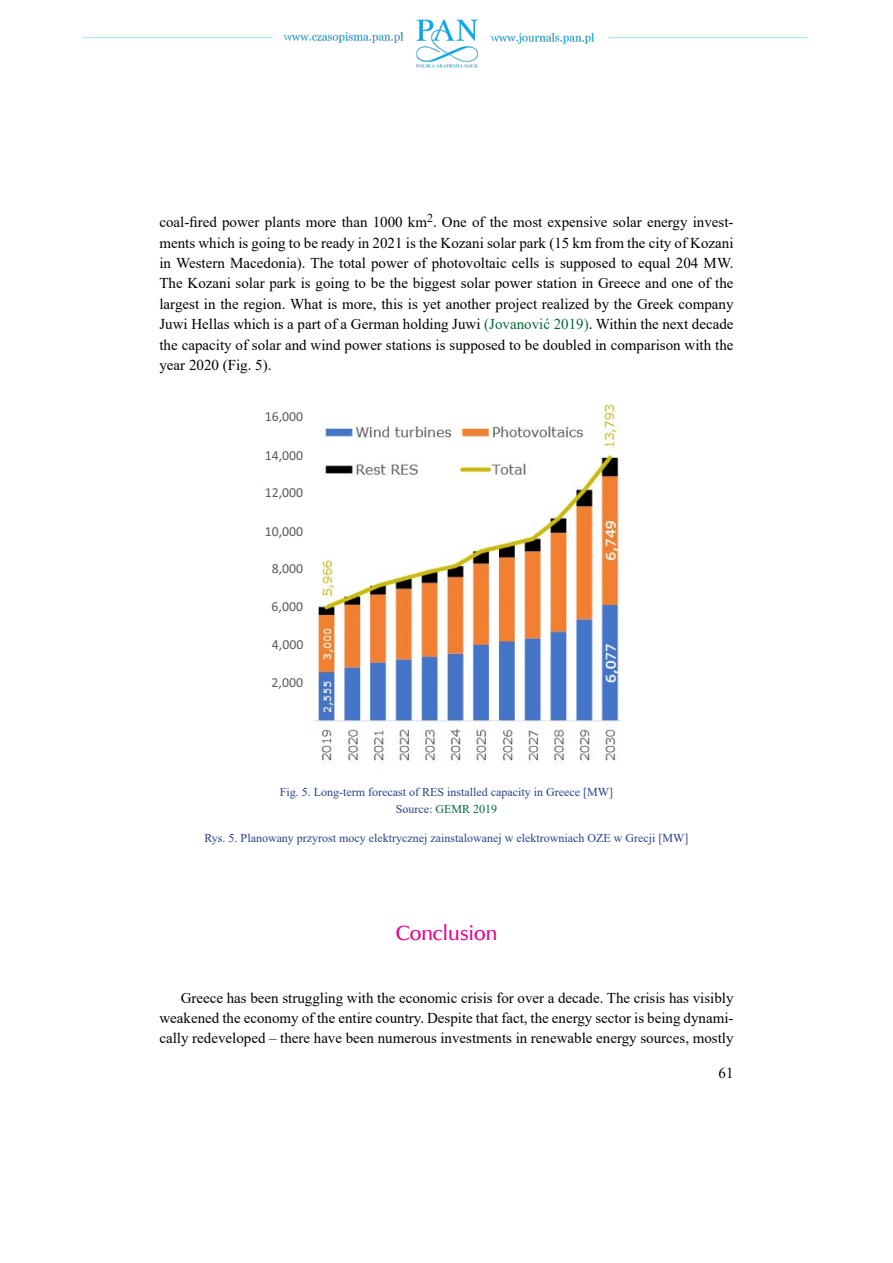
<style>
.page{position:relative;width:893px;height:1263px;background:#fff}
.page>*{position:absolute;margin:0;border:0;box-sizing:border-box;transform-origin:0 0}
.t1{font:21px "Zapf Humnst Dm EU";color:#ec008c}
.t2{font:15px/20.4px "Times New Roman";color:#000;text-align:justify}
.t3{font:13.8px "Calibri";color:#5a5a5a}
.t4{font:12px/16.5px "Times New Roman";color:#25408f;text-align:center}
.s1{color:#006b36}
</style>
<div class="page">
<img style="left:82px;top:19px;width:727px;height:49px">
<img style="left:308px;top:405px;width:315px;height:357px">
<p class="t2" style="left:159px;top:212px;width:576px">coal-fired power plants more than 1000 km<sup>2</sup>. One of the most expensive solar energy invest&shy;ments which is going to be ready in 2021 is the Kozani solar park (15 km from the city of Kozani in Western Macedonia). The total power of photovoltaic cells is supposed to equal 204 MW.<br>The Kozani solar park is going to be the biggest solar power station in Greece and one of the largest in the region. What is more, this is yet another project realized by the Greek company Juwi Hellas which is a part of a German holding Juwi <span class="s1">(Jovanović 2019)</span>. Within the next decade the capacity of solar and wind power stations is supposed to be doubled in comparison with the year 2020 (Fig. 5).</p>
<p class="t3" style="left:265px;top:412px;width:40px">16,000</p>
<p class="t3" style="left:265px;top:451px;width:40px">14,000</p>
<p class="t3" style="left:265px;top:488px;width:40px">12,000</p>
<p class="t3" style="left:265px;top:527px;width:40px">10,000</p>
<p class="t3" style="left:272px;top:564px;width:33px">8,000</p>
<p class="t3" style="left:272px;top:602px;width:33px">6,000</p>
<p class="t3" style="left:272px;top:640px;width:33px">4,000</p>
<p class="t3" style="left:272px;top:678px;width:33px">2,000</p>
<p class="t4" style="left:280px;top:783px;width:335px">Fig. 5. Long-term forecast of RES installed capacity in Greece [MW]<br>Source: <span class="s1">GEMR 2019</span></p>
<p class="t4" style="left:204px;top:829px;width:486px">Rys. 5. Planowany przyrost mocy elektrycznej zainstalowanej w elektrowniach OZE w Grecji [MW]</p>
<h1 class="t1" style="left:396px;top:919px;width:103px">Conclusion</h1>
<p class="t2" style="left:159px;top:987px;width:576px;text-indent:21px">Greece has been struggling with the economic crisis for over a decade. The crisis has visibly weakened the economy of the entire country. Despite that fact, the energy sector is being dynami&shy;cally redeveloped – there have been numerous investments in renewable energy sources, mostly</p>
<p class="t2" style="left:718px;top:1062px;width:16px">61</p>
</div>
